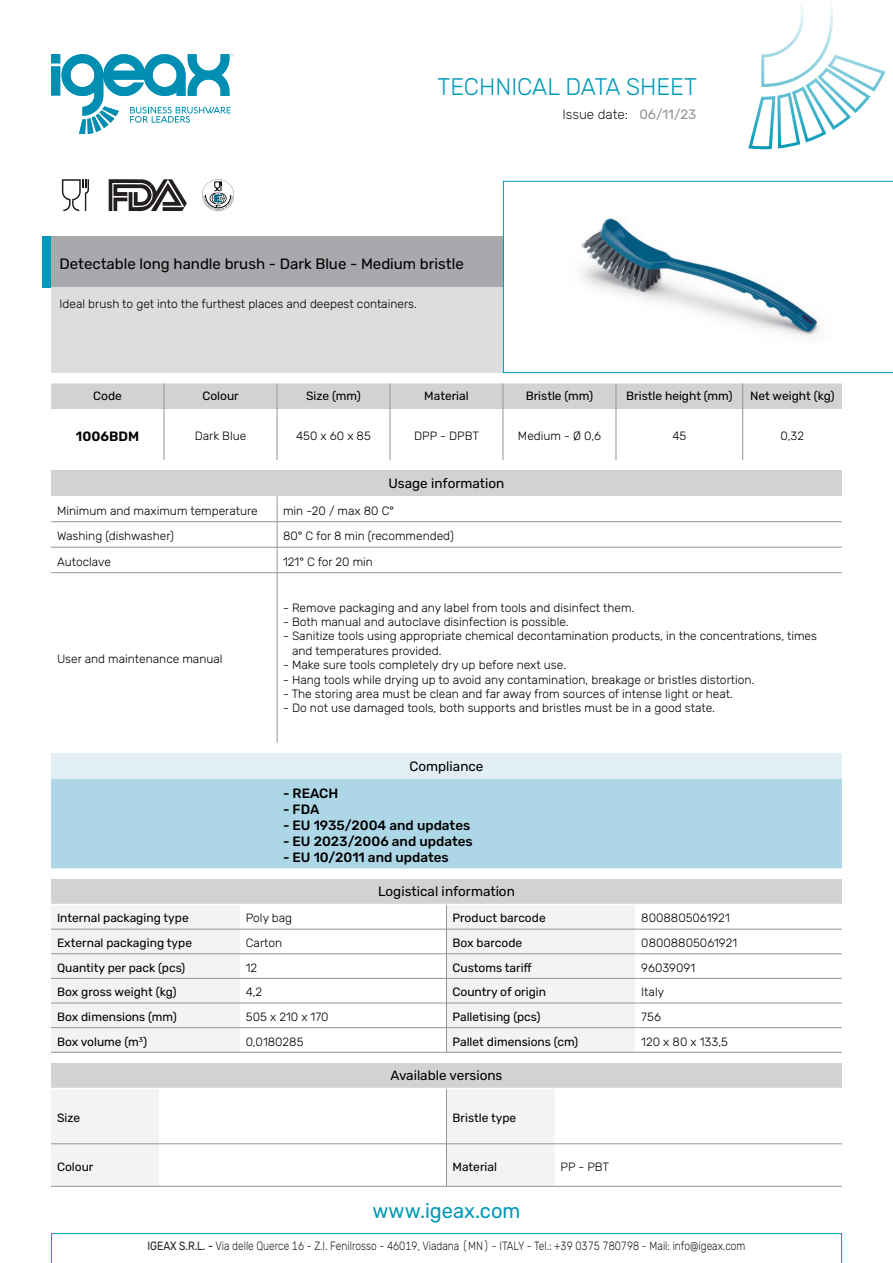
<style>
.page{position:relative;width:893px;height:1263px;background:#fff}
.page>*{position:absolute;margin:0;border:0;box-sizing:border-box;transform-origin:0 0}
.t1{font:300 24px "Rubik";color:#0099b9}
.t2{font:20.85px "Rubik";color:#0099b9;scale:.96 1}
.t3{font:15px "Rubik";color:#000}
.t4{font:500 13.5px "Rubik";color:#000}
.t5{font:13.5px "Rubik";color:#000}
.t6{font:300 13.5px "Rubik";color:#231f20}
.t7{font:13.5px "Rubik";color:#939598}
.t8{font:600 13.5px "Rubik";color:#000}
.t9{font:300 12px/14.4px "Rubik";color:#000}
.t10{font:12px "Rubik";color:#000}
.t11{font:300 12px "Rubik";color:#231f20;scale:.85 1}
.s1{font-weight:400}
</style>
<div class="page">
<svg style="left:51px;top:1233px;width:791px;height:30px"></svg>
<svg style="left:51px;top:54px;width:183px;height:79px"></svg>
<svg style="left:748px;top:6px;width:138px;height:144px"></svg>
<div style="left:51px;top:237px;width:452px;height:51px;background:#a8a9ad"></div>
<div style="left:43px;top:237px;width:8px;height:51px;background:#0099b9"></div>
<div style="left:51px;top:288px;width:452px;height:85px;background:#dcdddf"></div>
<div style="left:51px;top:383px;width:791px;height:26px;background:#d1d2d4"></div>
<hr style="left:164px;top:409px;width:1px;height:51px;background:#939598">
<hr style="left:277px;top:409px;width:1px;height:51px;background:#939598">
<hr style="left:390px;top:409px;width:1px;height:51px;background:#939598">
<hr style="left:503px;top:409px;width:1px;height:51px;background:#939598">
<hr style="left:616px;top:409px;width:1px;height:51px;background:#939598">
<hr style="left:742px;top:409px;width:1px;height:51px;background:#939598">
<div style="left:51px;top:471px;width:791px;height:25px;background:#d1d2d4"></div>
<svg style="left:277px;top:496px;width:1px;height:76px"></svg>
<hr style="left:277px;top:573px;width:1px;height:170px;background:#939598">
<hr style="left:51px;top:521px;width:226px;height:1px;background:#939598">
<hr style="left:277px;top:521px;width:565px;height:1px;background:#939598">
<hr style="left:51px;top:547px;width:226px;height:1px;background:#939598">
<hr style="left:277px;top:547px;width:565px;height:1px;background:#939598">
<hr style="left:51px;top:572px;width:226px;height:1px;background:#939598">
<hr style="left:277px;top:572px;width:565px;height:1px;background:#939598">
<div style="left:51px;top:879px;width:791px;height:25px;background:#d1d2d4"></div>
<svg style="left:51px;top:906px;width:584px;height:146px;fill:#f2f3f4"></svg>
<svg style="left:446px;top:905px;width:1px;height:147px"></svg>
<hr style="left:446px;top:929px;width:189px;height:1px;background:#939598">
<hr style="left:635px;top:929px;width:207px;height:1px;background:#939598">
<hr style="left:51px;top:953px;width:189px;height:1px;background:#939598">
<hr style="left:240px;top:953px;width:206px;height:1px;background:#939598">
<hr style="left:446px;top:953px;width:189px;height:1px;background:#939598">
<hr style="left:635px;top:953px;width:207px;height:1px;background:#939598">
<hr style="left:51px;top:978px;width:189px;height:1px;background:#939598">
<hr style="left:240px;top:978px;width:206px;height:1px;background:#939598">
<hr style="left:446px;top:978px;width:189px;height:1px;background:#939598">
<hr style="left:635px;top:978px;width:207px;height:1px;background:#939598">
<hr style="left:51px;top:1003px;width:189px;height:1px;background:#939598">
<hr style="left:240px;top:1003px;width:206px;height:1px;background:#939598">
<hr style="left:446px;top:1003px;width:189px;height:1px;background:#939598">
<hr style="left:635px;top:1003px;width:207px;height:1px;background:#939598">
<hr style="left:51px;top:1027px;width:189px;height:1px;background:#939598">
<hr style="left:240px;top:1027px;width:206px;height:1px;background:#939598">
<hr style="left:446px;top:1027px;width:189px;height:1px;background:#939598">
<hr style="left:635px;top:1027px;width:207px;height:1px;background:#939598">
<hr style="left:446px;top:1052px;width:189px;height:1px;background:#939598">
<hr style="left:635px;top:1052px;width:207px;height:1px;background:#939598">
<hr style="left:240px;top:929px;width:206px;height:1px;background:#939598">
<hr style="left:51px;top:1052px;width:189px;height:1px;background:#939598">
<hr style="left:240px;top:1052px;width:206px;height:1px;background:#939598">
<hr style="left:51px;top:929px;width:189px;height:1px;background:#939598">
<div style="left:51px;top:753px;width:791px;height:26px;background:#e2f0f5"></div>
<div style="left:51px;top:779px;width:791px;height:89px;background:#add7e6"></div>
<svg style="left:109px;top:179px;width:78px;height:32px"></svg>
<svg style="left:202px;top:179px;width:32px;height:32px"></svg>
<svg style="left:62px;top:179px;width:27px;height:32px"></svg>
<svg style="left:503px;top:181px;width:390px;height:192px"></svg>
<div style="left:51px;top:1063px;width:791px;height:25px;background:#d1d2d4"></div>
<svg style="left:51px;top:1090px;width:503px;height:96px"></svg>
<hr style="left:554px;top:1143px;width:288px;height:1px;background:#939598">
<hr style="left:51px;top:1186px;width:108px;height:1px;background:#939598">
<hr style="left:159px;top:1186px;width:287px;height:1px;background:#939598">
<hr style="left:446px;top:1186px;width:108px;height:1px;background:#939598">
<hr style="left:554px;top:1186px;width:288px;height:1px;background:#939598">
<hr style="left:446px;top:1089px;width:1px;height:55px;background:#939598">
<hr style="left:446px;top:1144px;width:1px;height:42px;background:#939598">
<hr style="left:51px;top:1143px;width:108px;height:1px;background:#939598">
<hr style="left:159px;top:1143px;width:287px;height:1px;background:#939598">
<hr style="left:446px;top:1143px;width:108px;height:1px;background:#939598">
<p class="t1" style="left:437px;top:73px;width:261px">TECHNICAL DATA SHEET</p>
<p class="t6" style="left:562px;top:107px;width:67px">Issue date:</p>
<p class="t7" style="left:639px;top:107px;width:59px">06/11/23</p>
<p class="t3" style="left:60px;top:256px;width:406px">Detectable long handle brush - Dark Blue - Medium bristle</p>
<p class="t9" style="left:60px;top:296px;width:359px">Ideal brush to get into the furthest places and deepest containers.</p>
<p class="t10" style="left:93px;top:390px;width:30px">Code</p>
<p class="t10" style="left:202px;top:390px;width:38px">Colour</p>
<p class="t10" style="left:306px;top:390px;width:56px">Size (mm)</p>
<p class="t10" style="left:424px;top:390px;width:46px">Material</p>
<p class="t10" style="left:526px;top:390px;width:69px">Bristle (mm)</p>
<p class="t10" style="left:626px;top:390px;width:108px">Bristle height (mm)</p>
<p class="t10" style="left:750px;top:390px;width:86px">Net weight (kg)</p>
<p class="t8" style="left:76px;top:429px;width:65px">1006BDM</p>
<p class="t9" style="left:195px;top:429px;width:53px">Dark Blue</p>
<p class="t9" style="left:296px;top:429px;width:76px">450 x 60 x 85</p>
<p class="t9" style="left:414px;top:429px;width:66px">DPP - DPBT</p>
<p class="t9" style="left:518px;top:429px;width:85px">Medium - Ø 0,6</p>
<p class="t9" style="left:672px;top:429px;width:16px">45</p>
<p class="t9" style="left:780px;top:429px;width:25px">0,32</p>
<p class="t5" style="left:388px;top:476px;width:117px">Usage information</p>
<p class="t9" style="left:57px;top:503px;width:202px">Minimum and maximum temperature</p>
<p class="t9" style="left:283px;top:503px;width:113px">min -20 / max 80 C°</p>
<p class="t9" style="left:57px;top:529px;width:119px">Washing (dishwasher)</p>
<p class="t9" style="left:283px;top:529px;width:172px">80° C for 8 min (recommended)</p>
<p class="t9" style="left:57px;top:554px;width:55px">Autoclave</p>
<p class="t9" style="left:283px;top:554px;width:91px">121° C for 20 min</p>
<p class="t9" style="left:57px;top:652px;width:167px">User and maintenance manual</p>
<p class="t9" style="left:283px;top:600px;width:353px">- Remove packaging and any label from tools and disinfect them.</p>
<p class="t9" style="left:283px;top:615px;width:287px">- Both manual and autoclave disinfection is possible.</p>
<p class="t9" style="left:292px;top:629px;width:526px;text-indent:-9px">- Sanitize tools using appropriate chemical decontamination products, in the concentrations, times and temperatures provided.</p>
<p class="t9" style="left:283px;top:658px;width:285px">- Make sure tools completely dry up before next use.</p>
<p class="t9" style="left:283px;top:672px;width:473px">- Hang tools while drying up to avoid any contamination, breakage or bristles distortion.</p>
<p class="t9" style="left:283px;top:687px;width:451px">- The storing area must be clean and far away from sources of intense light or heat.</p>
<p class="t9" style="left:283px;top:701px;width:433px">- Do not use damaged tools, both supports and bristles must be in a good state.</p>
<p class="t5" style="left:409px;top:759px;width:76px">Compliance</p>
<p class="t4" style="left:283px;top:785px;width:57px">- REACH</p>
<p class="t4" style="left:283px;top:801px;width:38px">- FDA</p>
<p class="t4" style="left:283px;top:818px;width:189px">- EU 1935/2004 and updates</p>
<p class="t4" style="left:283px;top:834px;width:191px">- EU 2023/2006 and updates</p>
<p class="t4" style="left:283px;top:850px;width:167px">- EU 10/2011 and updates</p>
<p class="t5" style="left:378px;top:884px;width:138px">Logistical information</p>
<p class="t10" style="left:57px;top:911px;width:133px">Internal packaging type</p>
<p class="t9" style="left:246px;top:911px;width:48px">Poly bag</p>
<p class="t10" style="left:452px;top:911px;width:95px">Product barcode</p>
<p class="t9" style="left:641px;top:911px;width:90px">8008805061921</p>
<p class="t10" style="left:57px;top:936px;width:137px">External packaging type</p>
<p class="t9" style="left:246px;top:936px;width:38px">Carton</p>
<p class="t10" style="left:452px;top:936px;width:71px">Box barcode</p>
<p class="t9" style="left:641px;top:936px;width:97px">08008805061921</p>
<p class="t10" style="left:57px;top:961px;width:130px">Quantity per pack (pcs)</p>
<p class="t9" style="left:246px;top:961px;width:13px">12</p>
<p class="t10" style="left:452px;top:961px;width:81px">Customs tariff</p>
<p class="t9" style="left:641px;top:961px;width:55px">96039091</p>
<p class="t10" style="left:57px;top:985px;width:121px">Box gross weight (kg)</p>
<p class="t9" style="left:246px;top:985px;width:18px">4,2</p>
<p class="t10" style="left:452px;top:985px;width:95px">Country of origin</p>
<p class="t9" style="left:641px;top:985px;width:24px">Italy</p>
<p class="t10" style="left:57px;top:1010px;width:121px">Box dimensions (mm)</p>
<p class="t9" style="left:246px;top:1010px;width:84px">505 x 210 x 170</p>
<p class="t10" style="left:452px;top:1010px;width:90px">Palletising (pcs)</p>
<p class="t9" style="left:641px;top:1010px;width:21px">756</p>
<p class="t10" style="left:57px;top:1035px;width:92px">Box volume (m<sup>3</sup>)</p>
<p class="t9" style="left:246px;top:1034px;width:59px">0,0180285</p>
<p class="t10" style="left:452px;top:1035px;width:127px">Pallet dimensions (cm)</p>
<p class="t9" style="left:641px;top:1034px;width:88px">120 x 80 x 133,5</p>
<p class="t5" style="left:390px;top:1068px;width:114px">Available versions</p>
<p class="t10" style="left:57px;top:1111px;width:25px">Size</p>
<p class="t10" style="left:452px;top:1111px;width:65px">Bristle type</p>
<p class="t10" style="left:57px;top:1160px;width:38px">Colour</p>
<p class="t10" style="left:452px;top:1160px;width:46px">Material</p>
<p class="t9" style="left:560px;top:1159px;width:50px">PP - PBT</p>
<h2 class="t2" style="left:373px;top:1199px;width:156px">www.igeax.com</h2>
<p class="t11" style="left:147px;top:1239px;width:705px"><span class="s1">IGEAX S.R.L. -</span> Via delle Querce 16 - Z.I. Fenilrosso - 46019, Viadana (MN) - ITALY - Tel.: +39 0375 780798 - Mail: info@igeax.com</p>
</div>
